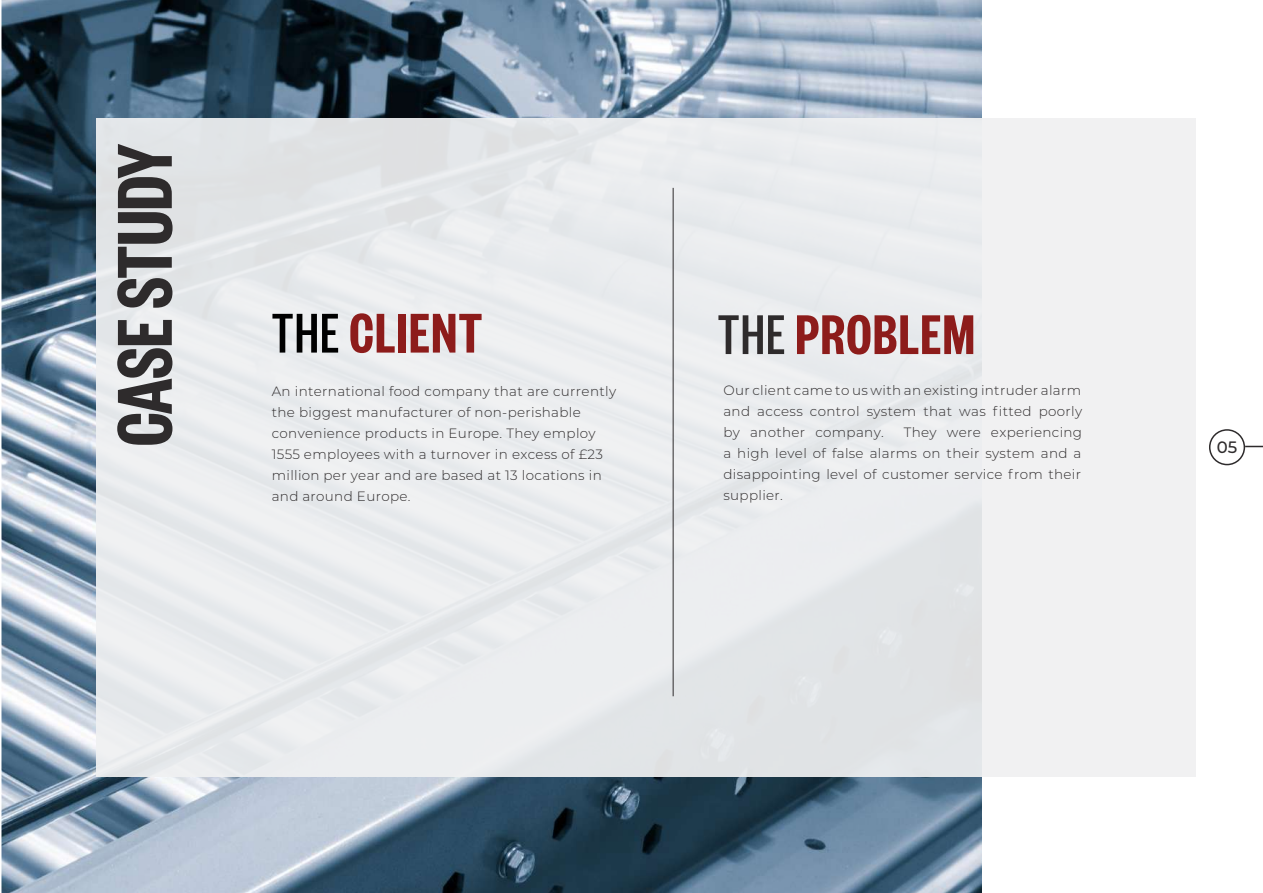
<style>
.page{position:relative;width:1263px;height:893px;background:#fff}
.page>*{position:absolute;margin:0;border:0;box-sizing:border-box;transform-origin:0 0}
.t1{font:600 85.5px "Founders Grotesk X Cond Test";color:#2e2b2c}
.t2{font:600 61.5px "Founders Grotesk X Cond Test";letter-spacing:.025em;color:#8d1c1b}
.t3{font:500 16.5px "Montserrat";color:#2e2b2c}
.t4{font:300 13.5px/21px "Montserrat";letter-spacing:.025em;color:#2e2b2c;text-align:justify}
.s1{font-weight:500;color:#000}
.s2{font-weight:500;color:#2e2b2c}
</style>
<div class="page">
<img style="left:2px;top:0;width:979px;height:893px">
<div style="left:96px;top:118px;width:1099px;height:659px;background:#f0f1f2"></div>
<hr style="left:673px;top:188px;width:1px;height:508px;background:#2e2b2c">
<svg style="left:1px;top:0;width:1px;height:893px"></svg>
<div style="left:1209px;top:429px;width:36px;height:36px;border:2px solid #2e2b2c;border-radius:50%"></div>
<svg style="left:1245px;top:446px;width:18px;height:1px"></svg>
<h1 class="t1" style="left:93px;top:446px;width:304px;rotate:-90deg">CASE STUDY</h1>
<h2 class="t2" style="left:272px;top:296px;width:212px"><span class="s1">THE</span>CLIENT</h2>
<p class="t4" style="left:272px;top:381px;width:346px;text-align:left">An international food company that are currently the biggest manufacturer of non-perishable convenience products in Europe. They employ 1555 employees with a turnover in excess of £23 million per year and are based at 13 locations in and around Europe.</p>
<p class="t4" style="left:723px;top:380px;width:360px">Our client came to us with an existing intruder alarm and access control system that was fitted poorly by another company.</p>
<h2 class="t2" style="left:718px;top:297px;width:259px"><span class="s2">THE</span>PROBLEM</h2>
<p class="t4" style="left:723px;top:422px;width:360px;text-indent:180px">They were experiencing a high level of false alarms on their system and a disappointing level of customer service from their supplier.</p>
<p class="t3" style="left:1217px;top:435px;width:22px">05</p>
</div>
